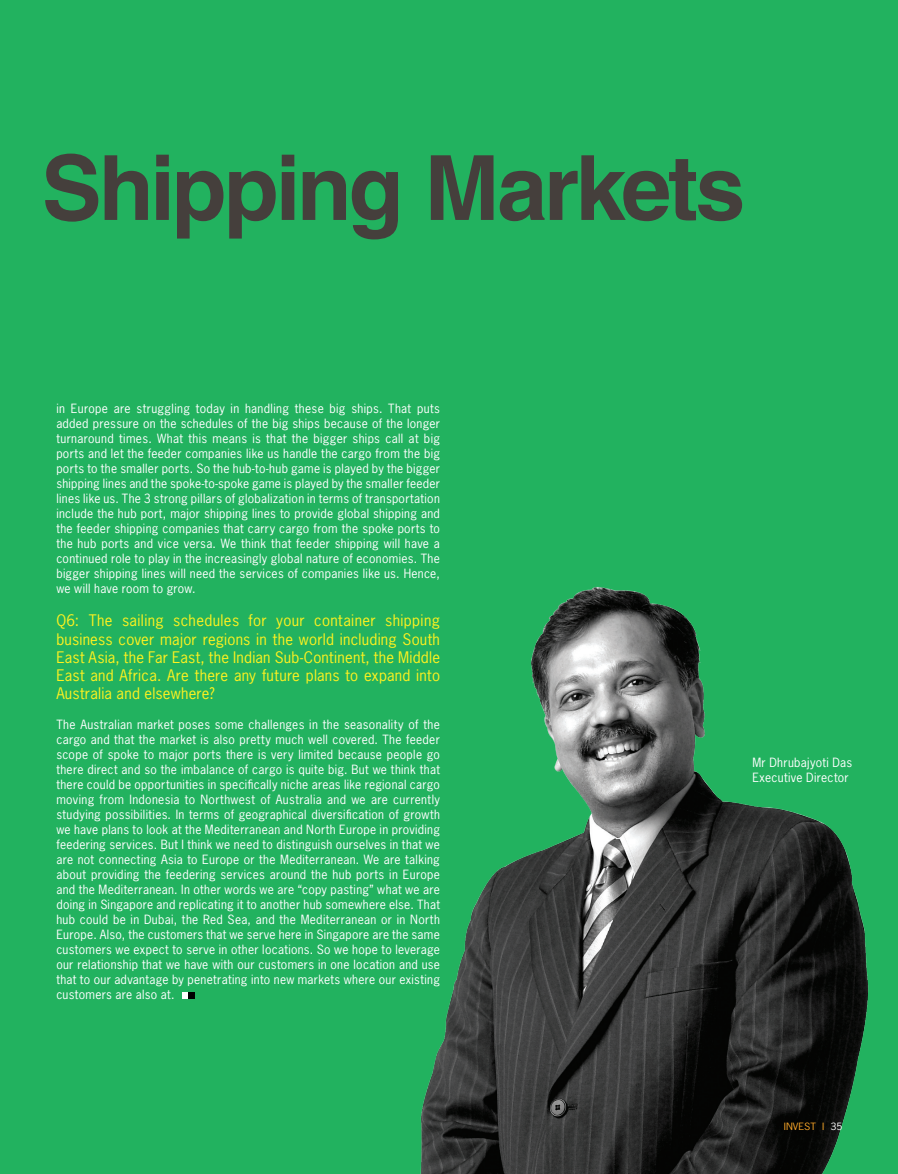
<style>
.page{position:relative;width:898px;height:1174px;background:#22b25f}
.page>*{position:absolute;margin:0;border:0;box-sizing:border-box;transform-origin:0 0}
.EDITORIAL_SUB_HDR_BR{font:700 90px "Helvetica";letter-spacing:-.035em;color:#453f3c}
.QUESTIONS_BLUE{font:15px/18px "News Gothic Std";letter-spacing:.015em;color:#fff21f;text-align:justify}
.PARA_WHITE{font:12px/15px "News Gothic Std";letter-spacing:.025em;color:#fff;text-align:justify}
.t1{font:9.45px "News Gothic Std";color:#f9a628;scale:1.11 1}
.s1{color:#fff}
</style>
<div class="page">
<img style="left:420px;top:587px;width:449px;height:587px">
<svg style="left:182px;top:992px;width:13px;height:6px"></svg>
<p class="EDITORIAL_SUB_HDR_BR" style="left:42px;top:133px;width:705px">Shipping Markets</p>
<p class="PARA_WHITE" style="left:56px;top:401px;width:385px">in Europe are struggling today in handling these big ships. That puts added pressure on the schedules of the big ships because of the longer turnaround times. What this means is that the bigger ships call at big ports and let the feeder companies like us handle the cargo from the big ports to the smaller ports. So the hub-to-hub game is played by the bigger shipping lines and the spoke-to-spoke game is played by the smaller feeder lines like us. The 3 strong pillars of globalization in terms of transportation include the hub port, major shipping lines to provide global shipping and the feeder shipping companies that carry cargo from the spoke ports to the hub ports and vice versa. We think that feeder shipping will have a continued role to play in the increasingly global nature of economies. The bigger shipping lines will need the services of companies like us. Hence, we will have room to grow.</p>
<p class="QUESTIONS_BLUE" style="left:56px;top:612px;width:385px">Q6: The sailing schedules for your container shipping business cover major regions in the world including South East Asia, the Far East, the Indian Sub-Continent, the Middle East and Africa. Are there any future plans to expand into Australia and elsewhere?</p>
<p class="PARA_WHITE" style="left:56px;top:716px;width:385px">The Australian market poses some challenges in the seasonality of the cargo and that the market is also pretty much well covered. The feeder scope of spoke to major ports there is very limited because people go there direct and so the imbalance of cargo is quite big. But we think that there could be opportunities in specifically niche areas like regional cargo moving from Indonesia to Northwest of Australia and we are currently studying possibilities. In terms of geographical diversification of growth we have plans to look at the Mediterranean and North Europe in providing feedering services. But I think we need to distinguish ourselves in that we are not connecting Asia to Europe or the Mediterranean. We are talking about providing the feedering services around the hub ports in Europe and the Mediterranean. In other words we are “copy pasting” what we are doing in Singapore and replicating it to another hub somewhere else. That hub could be in Dubai, the Red Sea, and the Mediterranean or in North Europe. Also, the customers that we serve here in Singapore are the same customers we expect to serve in other locations. So we hope to leverage our relationship that we have with our customers in one location and use that to our advantage by penetrating into new markets where our existing customers are also at.</p>
<p class="PARA_WHITE" style="left:752px;top:755px;width:101px">Mr Dhrubajyoti Das</p>
<p class="PARA_WHITE" style="left:752px;top:770px;width:98px">Executive Director</p>
<p class="t1" style="left:784px;top:1120px;width:54px">INVEST i <span class="s1">35</span></p>
</div>
